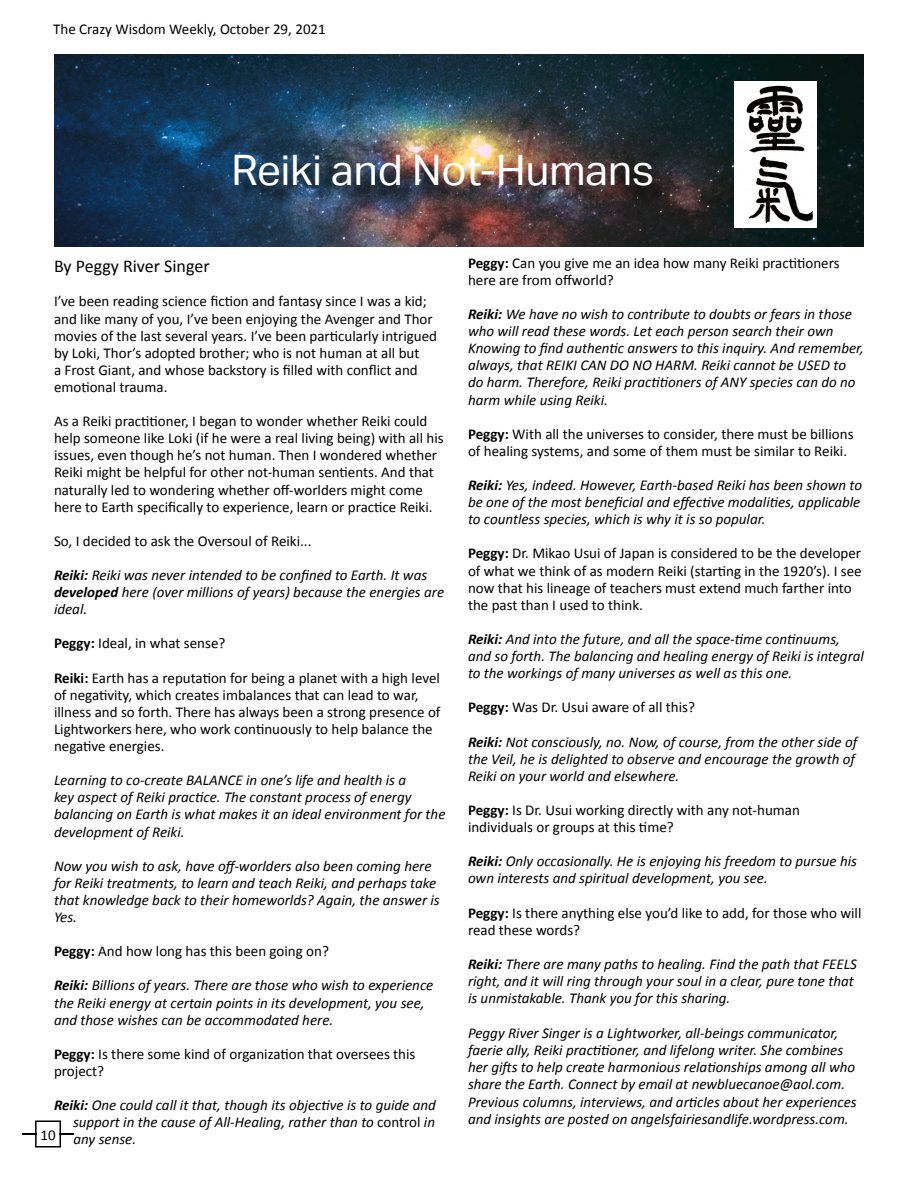
<style>
.page{position:relative;width:918px;height:1188px;background:#fff}
.page>*{position:absolute;margin:0;border:0;box-sizing:border-box;transform-origin:0 0}
.t1{font:42px "Aktiv Grotesk";color:#fff}
.t2{font:18px "Calibri";color:#000}
.t3{font:italic 15px/17.1px "Calibri";color:#000}
.t4{font:15px/17.1px "Calibri";color:#000}
.s1{font-weight:700}
.s2{font-style:normal}
</style>
<div class="page">
<svg style="left:22px;top:1120px;width:52px;height:28px"></svg>
<img style="left:54px;top:54px;width:810px;height:193px">
<div style="left:237px;top:158px;width:434px;height:47px;background:#000;opacity:.75"></div>
<img style="left:734px;top:81px;width:83px;height:147px">
<p class="t4" style="left:53px;top:20px;width:274px">The Crazy Wisdom Weekly, October 29, 2021</p>
<h1 class="t1" style="left:232px;top:146px;width:424px">Reiki and Not-Humans</h1>
<p class="t2" style="left:54px;top:255px;width:157px">By Peggy River Singer</p>
<p class="t4" style="left:54px;top:293px;width:385px">I’ve been reading science fiction and fantasy since I was a kid; and like many of you, I’ve been enjoying the Avenger and Thor movies of the last several years. I’ve been particularly intrigued by Loki, Thor’s adopted brother; who is not human at all but<br>a Frost Giant, and whose backstory is filled with conflict and emotional trauma.</p>
<p class="t4" style="left:54px;top:413px;width:391px">As a Reiki practitioner, I began to wonder whether Reiki could help someone like Loki (if he were a real living being) with all his issues, even though he’s not human. Then I wondered whether Reiki might be helpful for other not-human sentients. And that naturally led to wondering whether off-worlders might come here to Earth specifically to experience, learn or practice Reiki.</p>
<p class="t4" style="left:54px;top:532px;width:259px">So, I decided to ask the Oversoul of Reiki...</p>
<p class="t3" style="left:54px;top:566px;width:392px"><span class="s1">Reiki:</span> Reiki was never intended to be confined to Earth. It was <span class="s1">developed</span> here (over millions of years) because the energies are ideal.</p>
<p class="t4" style="left:54px;top:635px;width:173px"><span class="s1">Peggy:</span> Ideal, in what sense?</p>
<p class="t4" style="left:54px;top:669px;width:388px"><span class="s1">Reiki:</span> Earth has a reputation for being a planet with a high level of negativity, which creates imbalances that can lead to war, illness and so forth. There has always been a strong presence of Lightworkers here, who work continuously to help balance the negative energies.</p>
<p class="t3" style="left:54px;top:771px;width:393px">Learning to co-create BALANCE in one’s life and health is a<br>key aspect of Reiki practice. The constant process of energy balancing on Earth is what makes it an ideal environment for the development of Reiki.</p>
<p class="t3" style="left:54px;top:857px;width:387px">Now you wish to ask, have off-worlders also been coming here for Reiki treatments, to learn and teach Reiki, and perhaps take that knowledge back to their homeworlds? Again, the answer is Yes.</p>
<p class="t4" style="left:54px;top:943px;width:277px"><span class="s1">Peggy:</span> And how long has this been going on?</p>
<p class="t3" style="left:54px;top:976px;width:381px"><span class="s1">Reiki:</span> Billions of years. There are those who wish to experience the Reiki energy at certain points in its development, you see, and those wishes can be accommodated here.</p>
<p class="t4" style="left:54px;top:1045px;width:363px"><span class="s1">Peggy:</span> Is there some kind of organization that oversees this project?</p>
<p class="t3" style="left:73px;top:1096px;width:364px;text-align:justify;text-indent:-19px"><span class="s1">Reiki:</span> One could call it that, though its objective is to guide and support in the cause of All-Healing, rather than to <span class="s2">control</span> in any sense.</p>
<p class="t4" style="left:40px;top:1126px;width:17px">10</p>
<p class="t4" style="left:468px;top:254px;width:373px"><span class="s1">Peggy:</span> Can you give me an idea how many Reiki practitioners here are from offworld?</p>
<p class="t3" style="left:468px;top:305px;width:397px"><span class="s1">Reiki:</span> We have no wish to contribute to doubts or fears in those who will read these words. Let each person search their own Knowing to find authentic answers to this inquiry. And remember, always, that REIKI CAN DO NO HARM. Reiki cannot be USED to do harm. Therefore, Reiki practitioners of ANY species can do no harm while using Reiki.</p>
<p class="t4" style="left:468px;top:425px;width:387px"><span class="s1">Peggy:</span> With all the universes to consider, there must be billions of healing systems, and some of them must be similar to Reiki.</p>
<p class="t3" style="left:468px;top:476px;width:396px;text-align:justify"><span class="s1">Reiki:</span> Yes, indeed. However, Earth-based Reiki has been shown to be one of the most beneficial and effective modalities, applicable to countless species, which is why it is so popular.</p>
<p class="t4" style="left:468px;top:545px;width:395px"><span class="s1">Peggy:</span> Dr. Mikao Usui of Japan is considered to be the developer of what we think of as modern Reiki (starting in the 1920’s). I see now that his lineage of teachers must extend much farther into the past than I used to think.</p>
<p class="t3" style="left:468px;top:630px;width:397px"><span class="s1">Reiki:</span> And into the future, and all the space-time continuums, and so forth. The balancing and healing energy of Reiki is integral to the workings of many universes as well as this one.</p>
<p class="t4" style="left:468px;top:699px;width:229px"><span class="s1">Peggy:</span> Was Dr. Usui aware of all this?</p>
<p class="t3" style="left:468px;top:732px;width:391px"><span class="s1">Reiki:</span> Not consciously, no. Now, of course, from the other side of the Veil, he is delighted to observe and encourage the growth of<br>Reiki on your world and elsewhere.</p>
<p class="t4" style="left:468px;top:801px;width:333px"><span class="s1">Peggy:</span> Is Dr. Usui working directly with any not-human individuals or groups at this time?</p>
<p class="t3" style="left:468px;top:852px;width:391px"><span class="s1">Reiki:</span> Only occasionally. He is enjoying his freedom to pursue his own interests and spiritual development, you see.</p>
<p class="t4" style="left:468px;top:904px;width:395px"><span class="s1">Peggy:</span> Is there anything else you’d like to add, for those who will read these words?</p>
<p class="t3" style="left:468px;top:955px;width:390px"><span class="s1">Reiki:</span> There are many paths to healing. Find the path that FEELS right, and it will ring through your soul in a clear, pure tone that is unmistakable. Thank you for this sharing.</p>
<p class="t3" style="left:468px;top:1024px;width:390px">Peggy River Singer is a Lightworker, all-beings communicator, faerie ally, Reiki practitioner, and lifelong writer. She combines her gifts to help create harmonious relationships among all who share the Earth. Connect by email at newbluecanoe@aol.com.<br>Previous columns, interviews, and articles about her experiences and insights are posted on angelsfairiesandlife.wordpress.com.</p>
</div>
